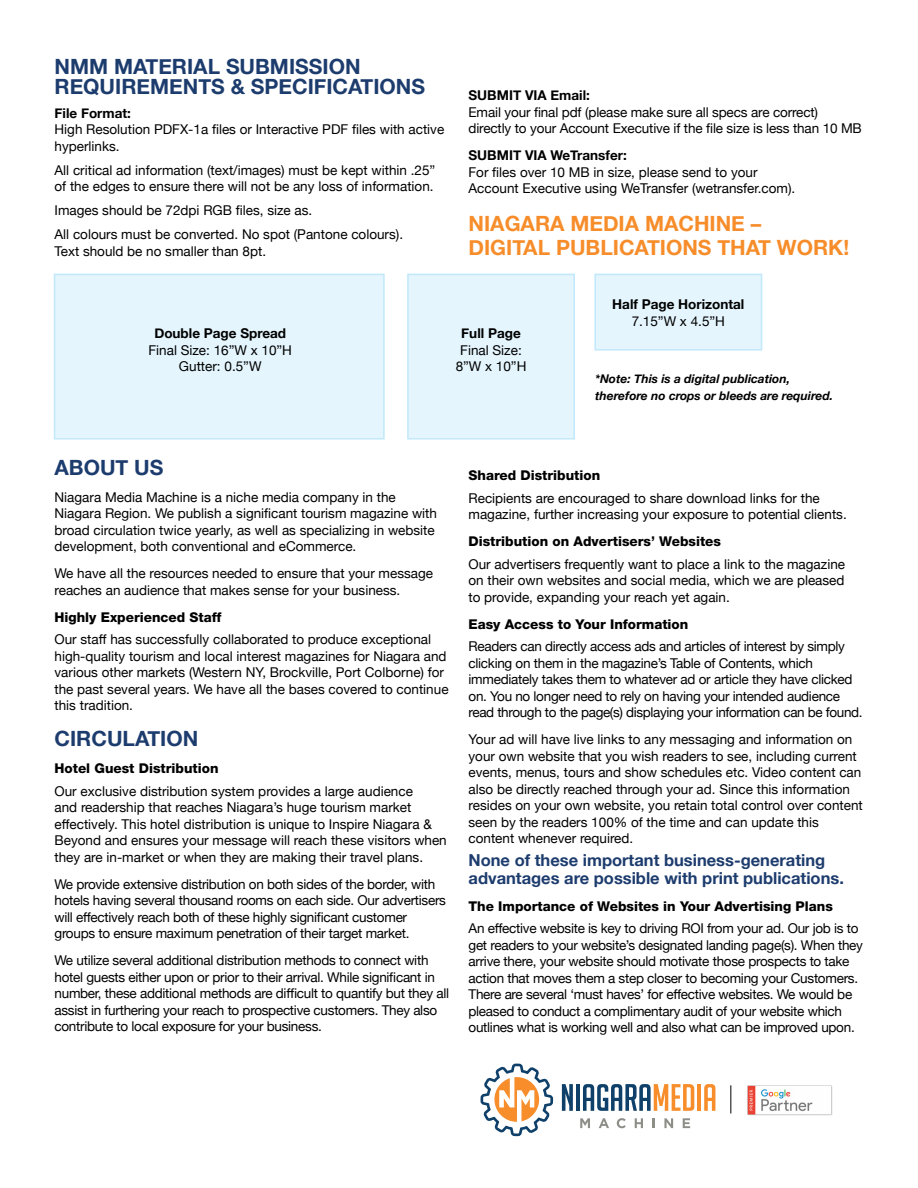
<style>
.page{position:relative;width:918px;height:1188px;background:#fff}
.page>*{position:absolute;margin:0;border:0;box-sizing:border-box;transform-origin:0 0}
.t1{font:700 21px/19.5px "Helvetica Neue";color:#1d3c6e}
.t2{font:700 21px/24px "Helvetica Neue";color:#f78d2a}
.t3{font:700 16.5px/18px "Helvetica Neue";color:#1d3c6e}
.t4{font:13.5px/16.5px "Helvetica Neue";color:#000}
.t5{font:13.5px/16.5px "Helvetica Neue";letter-spacing:-.02em;color:#000}
.t6{font:800 13.5px "Helvetica Neue LT Std";color:#000}
.t7{font:700 13.5px "Helvetica Neue";color:#000}
.t8{font:italic 700 12px/16.5px "Helvetica Neue";color:#000}
</style>
<div class="page">
<div style="left:54px;top:274px;width:331px;height:166px;background:#e4f5fd;border:2px solid #c1e8fb"></div>
<div style="left:407px;top:274px;width:168px;height:166px;background:#e4f5fd;border:2px solid #c1e8fb"></div>
<div style="left:594px;top:274px;width:168px;height:77px;background:#e4f5fd;border:2px solid #c1e8fb"></div>
<svg style="left:562px;top:1084px;width:11px;height:27px"></svg>
<hr style="left:576px;top:1084px;width:4px;height:27px;background:#0e406a">
<svg style="left:583px;top:1084px;width:111px;height:27px"></svg>
<hr style="left:697px;top:1084px;width:4px;height:27px;background:#f78d2b">
<svg style="left:704px;top:1084px;width:11px;height:27px"></svg>
<svg style="left:580px;top:1118px;width:10px;height:10px"></svg>
<svg style="left:599px;top:1118px;width:10px;height:10px"></svg>
<svg style="left:617px;top:1118px;width:9px;height:10px"></svg>
<svg style="left:635px;top:1118px;width:8px;height:10px"></svg>
<svg style="left:653px;top:1118px;width:2px;height:10px"></svg>
<svg style="left:664px;top:1118px;width:9px;height:10px"></svg>
<svg style="left:683px;top:1118px;width:7px;height:10px"></svg>
<svg style="left:481px;top:1064px;width:72px;height:72px"></svg>
<img style="left:747px;top:1085px;width:86px;height:31px">
<svg style="left:730px;top:1085px;width:1px;height:28px"></svg>
<h1 class="t1" style="left:55px;top:58px;width:372px">NMM MATERIAL SUBMISSION<br>REQUIREMENTS &amp; SPECIFICATIONS</h1>
<p class="t7" style="left:55px;top:103px;width:78px">File Format:</p>
<p class="t4" style="left:55px;top:122px;width:391px">High Resolution PDFX-1a files or Interactive PDF files with active hyperlinks.</p>
<p class="t4" style="left:55px;top:163px;width:382px">All critical ad information (text/images) must be kept within .25” of the edges to ensure there will not be any loss of information.</p>
<p class="t4" style="left:55px;top:199px;width:350px;line-height:24px">Images should be 72dpi RGB files, size as.<br>All colours must be converted. No spot (Pantone colours).</p>
<p class="t4" style="left:55px;top:244px;width:213px">Text should be no smaller than 8pt.</p>
<p class="t7" style="left:469px;top:85px;width:123px">SUBMIT VIA Email:</p>
<p class="t4" style="left:469px;top:104px;width:395px">Email your final pdf (please make sure all specs are correct) directly to your Account Executive if the file size is less than 10 MB</p>
<p class="t7" style="left:469px;top:145px;width:160px">SUBMIT VIA WeTransfer:</p>
<p class="t4" style="left:469px;top:164px;width:328px">For files over 10 MB in size, please send to your<br>Account Executive using WeTransfer (wetransfer.com).</p>
<h1 class="t2" style="left:469px;top:212px;width:382px">NIAGARA MEDIA MACHINE –<br>DIGITAL PUBLICATIONS THAT WORK!</h1>
<p class="t7" style="left:154px;top:323px;width:133px">Double Page Spread</p>
<p class="t4" style="left:149px;top:343px;width:145px;text-align:center">Final Size: 16”W x 10”H<br>Gutter: 0.5”W</p>
<p class="t7" style="left:461px;top:323px;width:61px">Full Page</p>
<p class="t4" style="left:456px;top:343px;width:72px;text-align:center">Final Size:<br>8”W x 10”H</p>
<p class="t7" style="left:612px;top:294px;width:134px">Half Page Horizontal</p>
<p class="t4" style="left:632px;top:314px;width:95px">7.15”W x 4.5”H</p>
<p class="t8" style="left:595px;top:371px;width:239px">*Note: This is a digital publication, therefore no crops or bleeds are required.</p>
<h1 class="t1" style="left:55px;top:458px;width:110px">ABOUT US</h1>
<p class="t4" style="left:55px;top:490px;width:384px">Niagara Media Machine is a niche media company in the Niagara Region. We publish a significant tourism magazine with broad circulation twice yearly, as well as specializing in website development, both conventional and eCommerce.</p>
<p class="t4" style="left:55px;top:566px;width:380px">We have all the resources needed to ensure that your message reaches an audience that makes sense for your business.</p>
<p class="t6" style="left:55px;top:609px;width:169px">Highly Experienced Staff</p>
<p class="t4" style="left:55px;top:632px;width:396px">Our staff has successfully collaborated to produce exceptional high-quality tourism and local interest magazines for Niagara and various other markets (Western NY, Brockville, Port Colborne) for the past several years. We have all the bases covered to continue this tradition.</p>
<h1 class="t1" style="left:55px;top:730px;width:145px">CIRCULATION</h1>
<p class="t6" style="left:55px;top:760px;width:166px">Hotel Guest Distribution</p>
<p class="t4" style="left:55px;top:784px;width:394px">Our exclusive distribution system provides a large audience<br>and readership that reaches Niagara’s huge tourism market effectively. This hotel distribution is unique to Inspire Niagara &amp; Beyond and ensures your message will reach these visitors when they are in-market or when they are making their travel plans.</p>
<p class="t5" style="left:55px;top:877px;width:393px">We provide extensive distribution on both sides of the border, with hotels having several thousand rooms on each side. Our advertisers will effectively reach both of these highly significant customer groups to ensure maximum penetration of their target market.</p>
<p class="t5" style="left:55px;top:953px;width:396px">We utilize several additional distribution methods to connect with hotel guests either upon or prior to their arrival. While significant in number, these additional methods are difficult to quantify but they all assist in furthering your reach to prospective customers. They also contribute to local exposure for your business.</p>
<p class="t6" style="left:469px;top:468px;width:133px">Shared Distribution</p>
<p class="t4" style="left:469px;top:491px;width:380px">Recipients are encouraged to share download links for the magazine, further increasing your exposure to potential clients.</p>
<p class="t6" style="left:469px;top:534px;width:254px">Distribution on Advertisers’ Websites</p>
<p class="t4" style="left:469px;top:557px;width:378px;text-align:justify">Our advertisers frequently want to place a link to the magazine on their own websites and social media, which we are pleased to provide, expanding your reach yet again.</p>
<p class="t6" style="left:469px;top:616px;width:221px">Easy Access to Your Information</p>
<p class="t5" style="left:469px;top:639px;width:396px">Readers can directly access ads and articles of interest by simply clicking on them in the magazine’s Table of Contents, which immediately takes them to whatever ad or article they have clicked on. You no longer need to rely on having your intended audience read through to the page(s) displaying your information can be found.</p>
<p class="t4" style="left:469px;top:732px;width:396px">Your ad will have live links to any messaging and information on your own website that you wish readers to see, including current events, menus, tours and show schedules etc. Video content can also be directly reached through your ad. Since this information resides on your own website, you retain total control over content seen by the readers 100% of the time and can update this content whenever required.</p>
<p class="t3" style="left:469px;top:852px;width:377px">None of these important business-generating advantages are possible with print publications.</p>
<p class="t6" style="left:469px;top:898px;width:366px">The Importance of Websites in Your Advertising Plans</p>
<p class="t5" style="left:469px;top:921px;width:396px">An effective website is key to driving ROI from your ad. Our job is to get readers to your website’s designated landing page(s). When they arrive there, your website should motivate those prospects to take action that moves them a step closer to becoming your Customers.<br>There are several ‘must haves’ for effective websites. We would be pleased to conduct a complimentary audit of your website which outlines what is working well and also what can be improved upon.</p>
</div>
